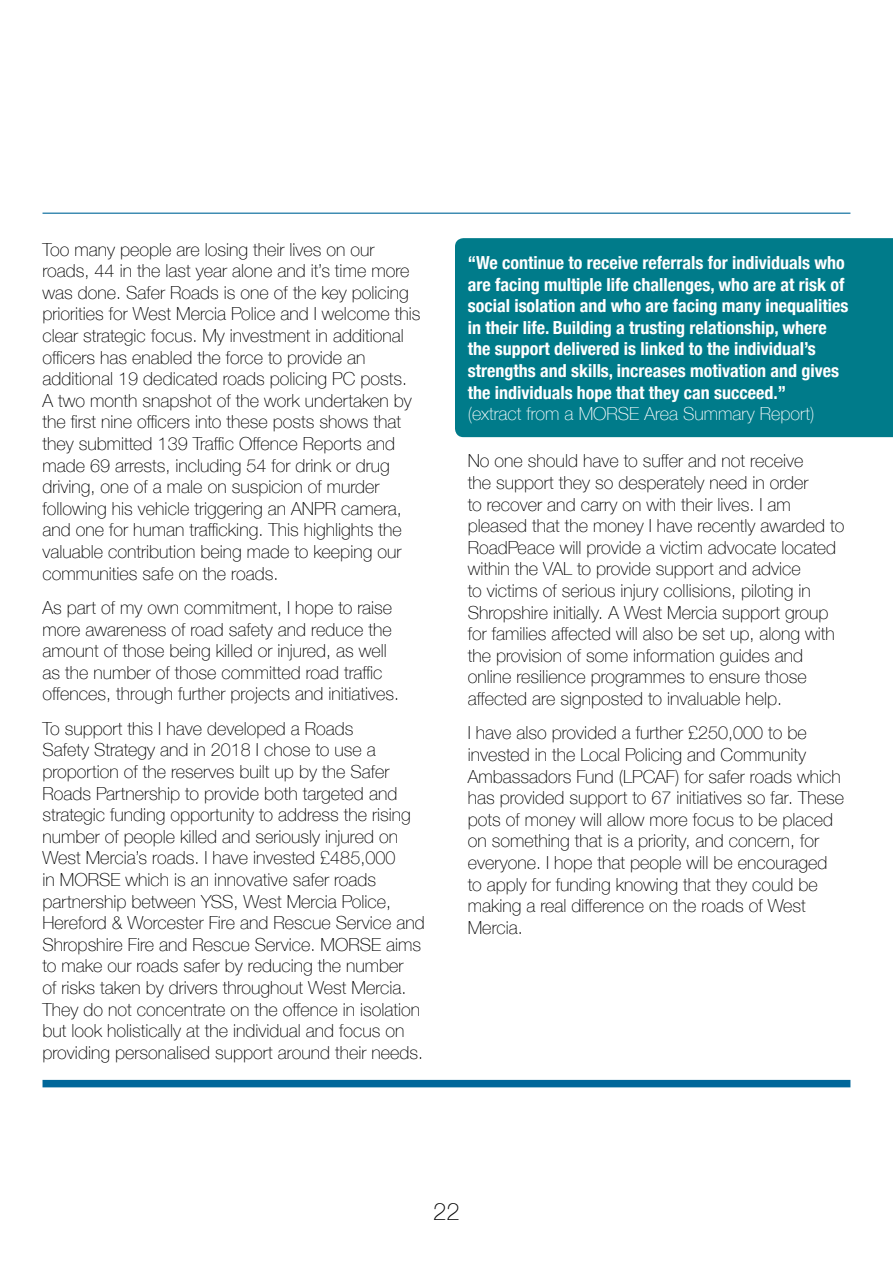
<style>
.page{position:relative;width:893px;height:1263px;background:#fff}
.page>*{position:absolute;margin:0;border:0;box-sizing:border-box;transform-origin:0 0}
.t1{font:100 24px "Helvetica Neue";color:#000}
.t2{font:100 18px/21.6px "Helvetica Neue";color:#000}
.t3{font:700 condensed 18px/21.6px "Helvetica Neue";color:#fff}
.t4{font:100 18px "Helvetica Neue";color:#fff}
</style>
<div class="page">
<div style="left:43px;top:1080px;width:807px;height:7px;background:#00679a"></div>
<hr style="left:43px;top:213px;width:807px;height:1px;background:#00679a">
<div style="left:455px;top:238px;width:438px;height:199px;background:#007b8a"></div>
<p class="t2" style="left:43px;top:238px;width:379px">Too many people are losing their lives on our roads, 44 in the last year alone and it’s time more was done. Safer Roads is one of the key policing priorities for West Mercia Police and I welcome this clear strategic focus. My investment in additional officers has enabled the force to provide an additional 19 dedicated roads policing PC posts.<br>A two month snapshot of the work undertaken by the first nine officers into these posts shows that they submitted 139 Traffic Offence Reports and made 69 arrests, including 54 for drink or drug driving, one of a male on suspicion of murder following his vehicle triggering an ANPR camera, and one for human trafficking. This highlights the valuable contribution being made to keeping our communities safe on the roads.</p>
<p class="t2" style="left:43px;top:596px;width:358px">As part of my own commitment, I hope to raise more awareness of road safety and reduce the amount of those being killed or injured, as well as the number of those committed road traffic offences, through further projects and initiatives.</p>
<p class="t2" style="left:43px;top:717px;width:384px">To support this I have developed a Roads<br>Safety Strategy and in 2018 I chose to use a proportion of the reserves built up by the Safer Roads Partnership to provide both targeted and strategic funding opportunity to address the rising number of people killed and seriously injured on West Mercia’s roads. I have invested £485,000<br>in MORSE which is an innovative safer roads partnership between YSS, West Mercia Police, Hereford &amp; Worcester Fire and Rescue Service and Shropshire Fire and Rescue Service. MORSE aims to make our roads safer by reducing the number<br>of risks taken by drivers throughout West Mercia.<br>They do not concentrate on the offence in isolation but look holistically at the individual and focus on providing personalised support around their needs.</p>
<p class="t3" style="left:468px;top:251px;width:382px">“We continue to receive referrals for individuals who are facing multiple life challenges, who are at risk of social isolation and who are facing many inequalities in their life. Building a trusting relationship, where the support delivered is linked to the individual’s strengths and skills, increases motivation and gives the individuals hope that they can succeed.”</p>
<p class="t4" style="left:468px;top:400px;width:348px">(extract from a MORSE Area Summary Report)</p>
<p class="t2" style="left:468px;top:449px;width:378px">No one should have to suffer and not receive<br>the support they so desperately need in order<br>to recover and carry on with their lives. I am pleased that the money I have recently awarded to RoadPeace will provide a victim advocate located within the VAL to provide support and advice<br>to victims of serious injury collisions, piloting in Shropshire initially. A West Mercia support group for families affected will also be set up, along with the provision of some information guides and online resilience programmes to ensure those affected are signposted to invaluable help.</p>
<p class="t2" style="left:468px;top:721px;width:378px">I have also provided a further £250,000 to be invested in the Local Policing and Community Ambassadors Fund (LPCAF) for safer roads which has provided support to 67 initiatives so far. These pots of money will allow more focus to be placed on something that is a priority, and concern, for everyone. I hope that people will be encouraged to apply for funding knowing that they could be making a real difference on the roads of West Mercia.</p>
<h1 class="t1" style="left:433px;top:1194px;width:28px">22</h1>
</div>
